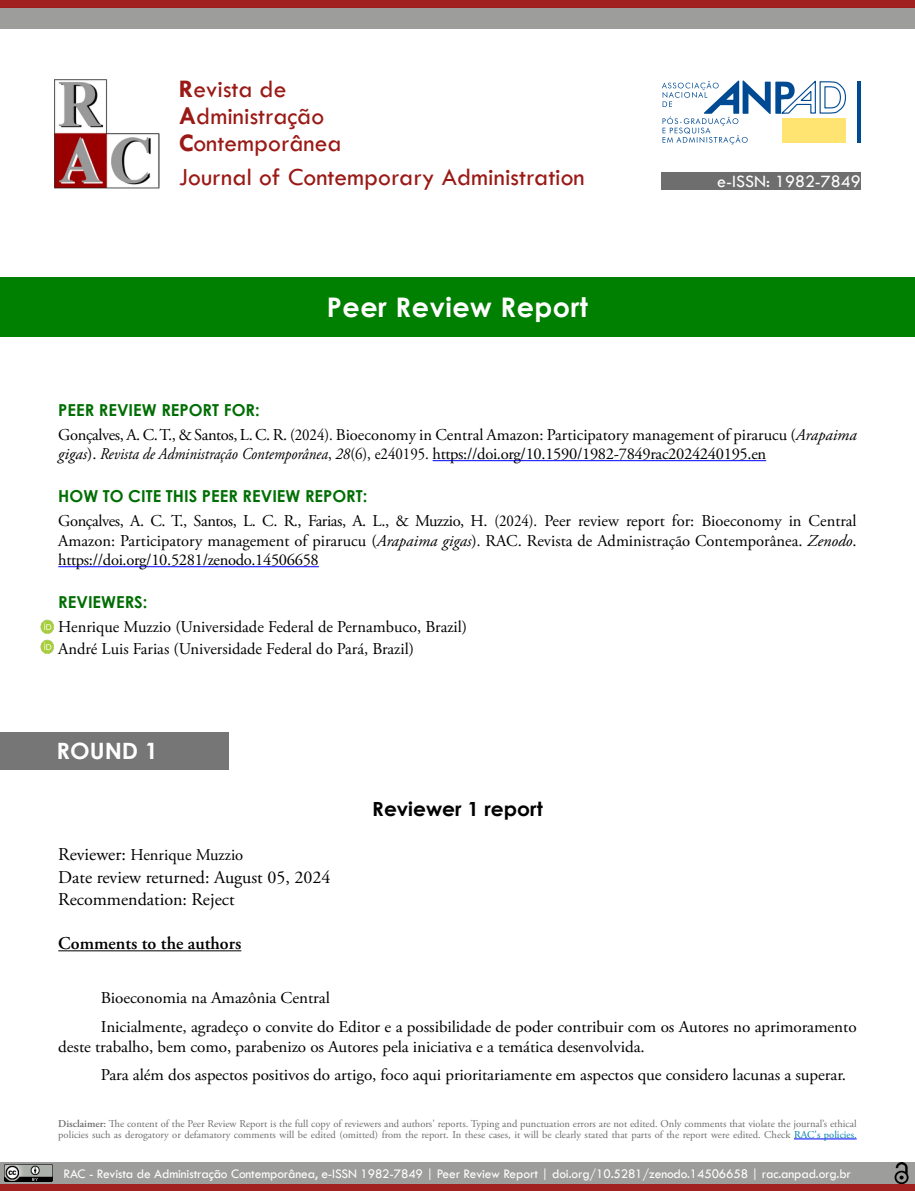
<style>
.page{position:relative;width:915px;height:1191px;background:#fff}
.page>*{position:absolute;margin:0;border:0;box-sizing:border-box;transform-origin:0 0}
.t1{font:700 27px "Century Gothic";letter-spacing:.02em;color:#fff}
.t2{font:25.5px/27px "Tw Cen";color:#9a1915}
.t3{font:700 22.5px "Century Gothic";color:#fff;scale:1.04 1}
.t4{font:700 19.5px "Century Gothic";color:#000;scale:1.04 1}
.t5{font:18px/22.2px "Adobe Garamond Pro";color:#000}
.t6{font:600 18px "Adobe Garamond Pro";color:#000}
.t7{font:18px "Tw Cen";color:#fff}
.t8{font:16.5px/19.5px "Adobe Garamond Pro";letter-spacing:-.005em;color:#000}
.t9{font:16.5px/28.5px "Adobe Garamond Pro";letter-spacing:-.005em;color:#000;scale:1.04 1}
.t10{font:700 16.5px "Century Gothic";color:#006e04}
.t11{font:13.5px "Tw Cen";letter-spacing:-.01em;color:#fff}
.t12{font:10.5px/10.5px "Adobe Garamond Pro";color:#6e6e6e}
.s1{font-weight:700}
.s2{font-style:italic}
.s3{font-size:18px}
.s4{font-weight:600}
.s5{color:#0080ad}
</style>
<div class="page">
<hr style="left:432px;top:460px;width:334px;height:1px;background:#00f">
<hr style="left:58px;top:566px;width:261px;height:1px;background:#00f">
<img style="left:54px;top:80px;width:105px;height:109px">
<svg style="left:857px;top:81px;width:3px;height:61px"></svg>
<svg style="left:662px;top:80px;width:184px;height:64px"></svg>
<div style="left:661px;top:172px;width:199px;height:17px;background:#6e6e6e"></div>
<div style="left:0;top:1162px;width:914px;height:21px;background:#9d9d9c"></div>
<div style="left:0;top:1183px;width:914px;height:8px;background:#a0211f"></div>
<img style="left:5px;top:1164px;width:47px;height:17px">
<div style="left:0;top:8px;width:914px;height:21px;background:#9d9d9c"></div>
<div style="left:0;top:0;width:914px;height:7px;background:#a0211f"></div>
<img style="left:40px;top:639px;width:14px;height:14px">
<hr style="left:58px;top:950px;width:183px;height:1px;background:#000">
<img style="left:894px;top:1162px;width:14px;height:21px">
<div style="left:0;top:277px;width:914px;height:60px;background:#008000"></div>
<div style="left:0;top:732px;width:228px;height:37px;background:#767676"></div>
<hr style="left:793px;top:1138px;width:63px;height:1px;background:#00f">
<img style="left:40px;top:619px;width:14px;height:15px">
<h2 class="t2" style="left:179px;top:75px;width:164px"><span class="s1">R</span>evista de<br><span class="s1">A</span>dministração<br><span class="s1">C</span>ontemporânea</h2>
<h2 class="t2" style="left:179px;top:164px;width:407px">Journal of Contemporary Administration</h2>
<p class="t7" style="left:717px;top:170px;width:145px">e-ISSN: 1982-7849</p>
<h1 class="t1" style="left:327px;top:287px;width:262px">Peer Review Report</h1>
<p class="t10" style="left:58px;top:397px;width:203px">PEER REVIEW REPORT FOR:</p>
<p class="t8" style="left:58px;top:425px;width:799px">Gonçalves, A. C. T., &amp; Santos, L. C. R. (2024). Bioeconomy in Central Amazon: Participatory management of pirarucu (<span class="s2">Arapaima gigas</span>). <span class="s2">Revista de Administração Contemporânea</span>, <span class="s2">28</span>(6), e240195. https://doi.org/10.1590/1982-7849rac2024240195.en</p>
<p class="t10" style="left:58px;top:484px;width:310px">HOW TO CITE THIS PEER REVIEW REPORT:</p>
<p class="t8" style="left:58px;top:511px;width:799px;text-align:justify">Gonçalves, A. C. T., Santos, L. C. R., Farias, A. L., &amp; Muzzio, H. (2024). Peer review report for: Bioeconomy in Central Amazon: Participatory management of pirarucu (<span class="s2">Arapaima gigas</span>). RAC. Revista de Administração Contemporânea. <span class="s2">Zenodo</span>. https://doi.org/10.5281/zenodo.14506658</p>
<p class="t10" style="left:58px;top:590px;width:91px">REVIEWERS:</p>
<p class="t8" style="left:58px;top:616px;width:410px;line-height:21.6px">Henrique Muzzio (Universidade Federal de Pernambuco, Brazil)<br>André Luis Farias (Universidade Federal do Pará, Brazil)</p>
<h3 class="t3" style="left:57px;top:734px;width:99px">ROUND 1</h3>
<p class="t8" style="left:58px;top:846px;width:186px"><span class="s3">Reviewer:</span> Henrique Muzzio</p>
<p class="t5" style="left:58px;top:866px;width:273px">Date review returned: August 05, 2024<br>Recommendation: Reject</p>
<p class="t6" style="left:58px;top:933px;width:184px">Comments to the authors</p>
<p class="t4" style="left:372px;top:794px;width:165px">Reviewer 1 report</p>
<p class="t9" style="left:101px;top:984px;width:728px">Bioeconomia na Amazônia Central<br>Inicialmente, agradeço o convite do Editor e a possibilidade de poder contribuir com os Autores no aprimoramento</p>
<p class="t9" style="left:101px;top:1033px;width:718px;text-indent:-43px">deste trabalho, bem como, parabenizo os Autores pela iniciativa e a temática desenvolvida.<br>Para além dos aspectos positivos do artigo, foco aqui prioritariamente em aspectos que considero lacunas a superar.</p>
<p class="t12" style="left:58px;top:1119px;width:799px"><span class="s4">Disclaimer:</span> The content of the Peer Review Report is the full copy of reviewers and authors' reports. Typing and punctuation errors are not edited. Only comments that violate the journal’s ethical policies such as derogatory or defamatory comments will be edited (omitted) from the report. In these cases, it will be clearly stated that parts of the report were edited. Check <span class="s5">RAC's policies.</span></p>
<p class="t11" style="left:64px;top:1165px;width:788px">RAC - Revista de Administração Contemporânea, e-ISSN 1982-7849 | Peer Review Report | doi.org/10.5281/zenodo.14506658 | rac.anpad.org.br</p>
</div>
